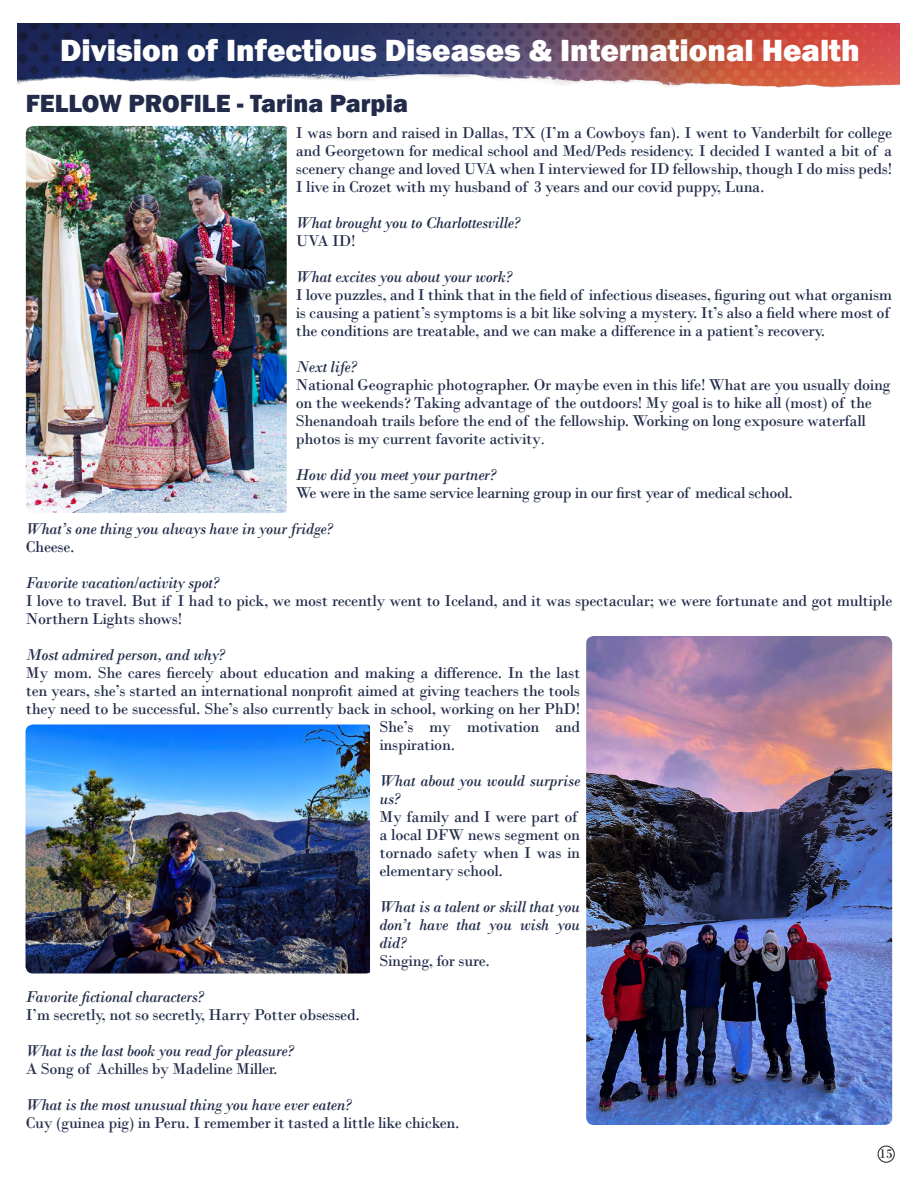
<style>
.page{position:relative;width:918px;height:1188px;background:#fff}
.page>*{position:absolute;margin:0;border:0;box-sizing:border-box;transform-origin:0 0}
.t1{font:800 31.5px "Franklin Gothic";color:#fff}
.t2{font:800 25.5px "Franklin Gothic";color:#222c4a}
.t3{font:16.5px/18px "Bodoni";letter-spacing:-.02em;color:#222c4a}
.t4{font:italic 16.5px/18px "Bodoni";letter-spacing:-.02em;color:#222c4a}
.t5{font:13.5px "Bodoni";color:#231f20}
.s1{font-style:italic}
</style>
<div class="page">
<img style="left:18px;top:23px;width:882px;height:65px">
<img style="left:26px;top:126px;width:261px;height:387px">
<img style="left:26px;top:724px;width:344px;height:250px">
<img style="left:586px;top:636px;width:306px;height:489px">
<div style="left:878px;top:1146px;width:16px;height:16px;border:1px solid #231f20;border-radius:50%"></div>
<h1 class="t1" style="left:60px;top:30px;width:801px">Division of Infectious Diseases &amp; International Health</h1>
<h1 class="t1" style="left:369px;top:34px;width:183px">DIVISION OF</h1>
<h2 class="t2" style="left:26px;top:87px;width:384px">FELLOW PROFILE - Tarina Parpia</h2>
<p class="t3" style="left:296px;top:123px;width:598px;text-align:justify">I was born and raised in Dallas, TX (I’m a Cowboys fan). I went to Vanderbilt for college and Georgetown for medical school and Med/Peds residency. I decided I wanted a bit of a scenery change and loved UVA when I interviewed for ID fellowship, though I do miss peds!<br>I live in Crozet with my husband of 3 years and our covid puppy, Luna.</p>
<p class="t4" style="left:296px;top:213px;width:226px">What brought you to Charlottesville?</p>
<p class="t3" style="left:296px;top:231px;width:61px">UVA ID!</p>
<p class="t4" style="left:296px;top:267px;width:218px">What excites you about your work?</p>
<p class="t3" style="left:296px;top:285px;width:598px">I love puzzles, and I think that in the field of infectious diseases, figuring out what organism is causing a patient’s symptoms is a bit like solving a mystery. It’s also a field where most of the conditions are treatable, and we can make a difference in a patient’s recovery.</p>
<p class="t4" style="left:296px;top:357px;width:62px">Next life?</p>
<p class="t3" style="left:296px;top:375px;width:596px">National Geographic photographer. Or maybe even in this life! What are you usually doing on the weekends? Taking advantage of the outdoors! My goal is to hike all (most) of the Shenandoah trails before the end of the fellowship. Working on long exposure waterfall photos is my current favorite activity<span class="s1">.</span></p>
<p class="t4" style="left:296px;top:465px;width:202px">How did you meet your partner?</p>
<p class="t3" style="left:296px;top:483px;width:499px">We were in the same service learning group in our first year of medical school.</p>
<p class="t4" style="left:26px;top:519px;width:308px">What’s one thing you always have in your fridge?</p>
<p class="t3" style="left:26px;top:537px;width:50px">Cheese.</p>
<p class="t4" style="left:26px;top:573px;width:195px">Favorite vacation/activity spot?</p>
<p class="t3" style="left:26px;top:591px;width:868px">I love to travel. But if I had to pick, we most recently went to Iceland, and it was spectacular; we were fortunate and got multiple<br>Northern Lights shows!</p>
<p class="t4" style="left:26px;top:645px;width:201px">Most admired person, and why?</p>
<p class="t3" style="left:26px;top:663px;width:556px">My mom. She cares fiercely about education and making a difference. In the last</p>
<p class="t3" style="left:26px;top:681px;width:556px">ten years, she’s started an international nonprofit aimed at giving teachers the tools</p>
<p class="t3" style="left:26px;top:699px;width:556px">they need to be successful. She’s also currently back in school, working on her PhD!</p>
<p class="t3" style="left:379px;top:717px;width:202px">She’s my motivation and</p>
<p class="t3" style="left:379px;top:735px;width:77px">inspiration.</p>
<p class="t4" style="left:379px;top:771px;width:202px">What about you would surprise us?</p>
<p class="t3" style="left:379px;top:807px;width:202px">My family and I were part of a local DFW news segment on tornado safety when I was in elementary school.</p>
<p class="t4" style="left:379px;top:897px;width:202px;text-align:justify">What is a talent or skill that you don’t have that you wish you did?</p>
<p class="t3" style="left:379px;top:951px;width:112px">Singing, for sure.</p>
<p class="t4" style="left:26px;top:987px;width:179px">Favorite fictional characters?</p>
<p class="t3" style="left:26px;top:1005px;width:336px">I’m secretly, not so secretly, Harry Potter obsessed.</p>
<p class="t4" style="left:26px;top:1041px;width:269px">What is the last book you read for pleasure?</p>
<p class="t3" style="left:26px;top:1059px;width:253px">A Song of Achilles by Madeline Miller.</p>
<p class="t4" style="left:26px;top:1095px;width:327px">What is the most unusual thing you have ever eaten?</p>
<p class="t3" style="left:26px;top:1113px;width:435px">Cuy (guinea pig) in Peru. I remember it tasted a little like chicken.</p>
<p class="t5" style="left:880px;top:1145px;width:15px">15</p>
</div>
